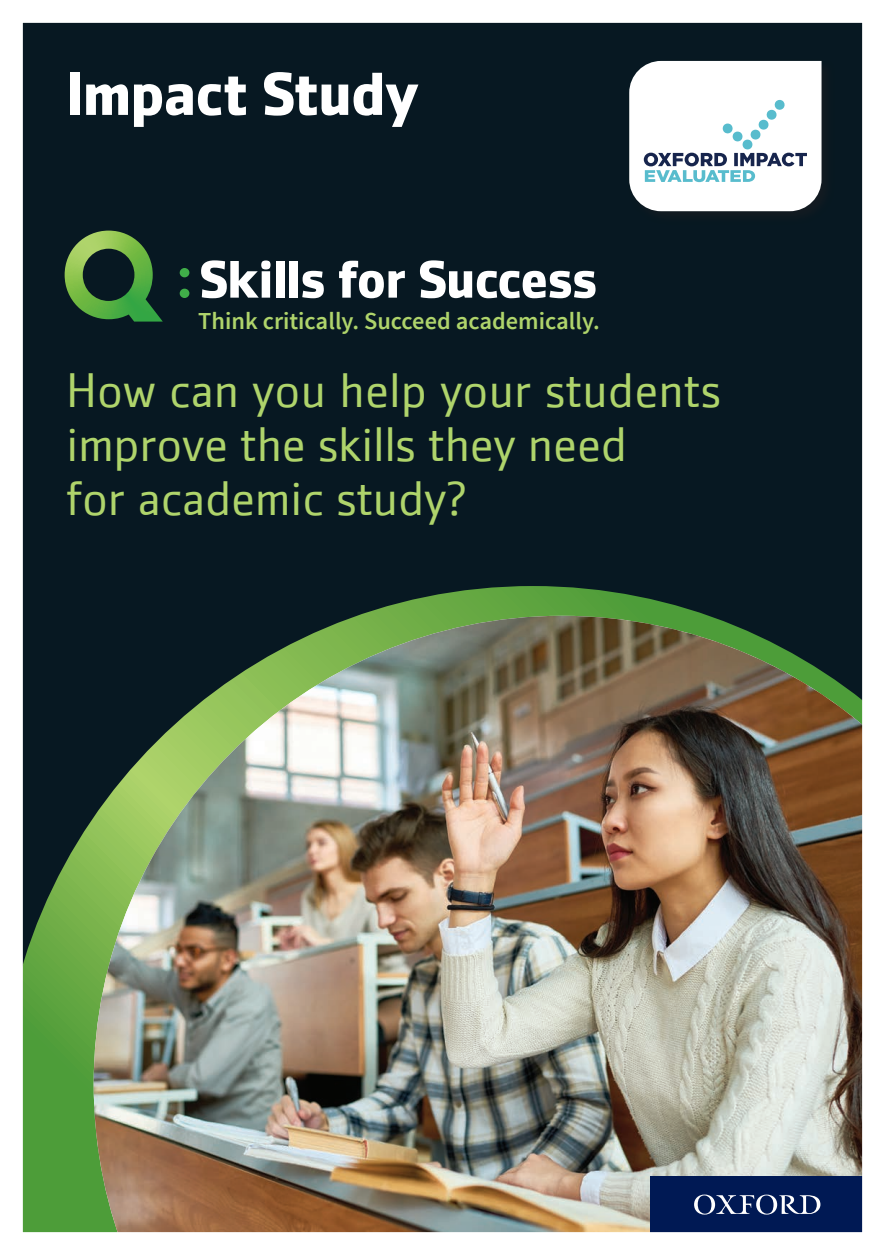
<style>
.page{position:relative;width:885px;height:1255px;background:#fff}
.page>*{position:absolute;margin:0;border:0;box-sizing:border-box;transform-origin:0 0}
.t1{font:700 60px "Zemestro";color:#fff}
.t2{font:700 52.2px "Zemestro";color:#fff}
.t3{font:48px/54px "Zemestro";letter-spacing:-.01em;color:#afd46b}
.t4{font:600 24.3px "Source Sans Pro";color:#afd46b}
.s1{font-family:"Avenir";font-weight:800;font-size:60.9px;color:#40ae49}
</style>
<div class="page">
<img style="left:22px;top:22px;width:841px;height:1211px">
<p class="t1" style="left:66px;top:56px;width:353px">Impact Study</p>
<p class="t2" style="left:175px;top:246px;width:423px"><span class="s1">:</span>Skills for Success</p>
<p class="t4" style="left:198px;top:305px;width:403px">Think critically. Succeed academically.</p>
<p class="t3" style="left:66px;top:363px;width:656px">How can you help your students improve the skills they need<br>for academic study?</p>
</div>
